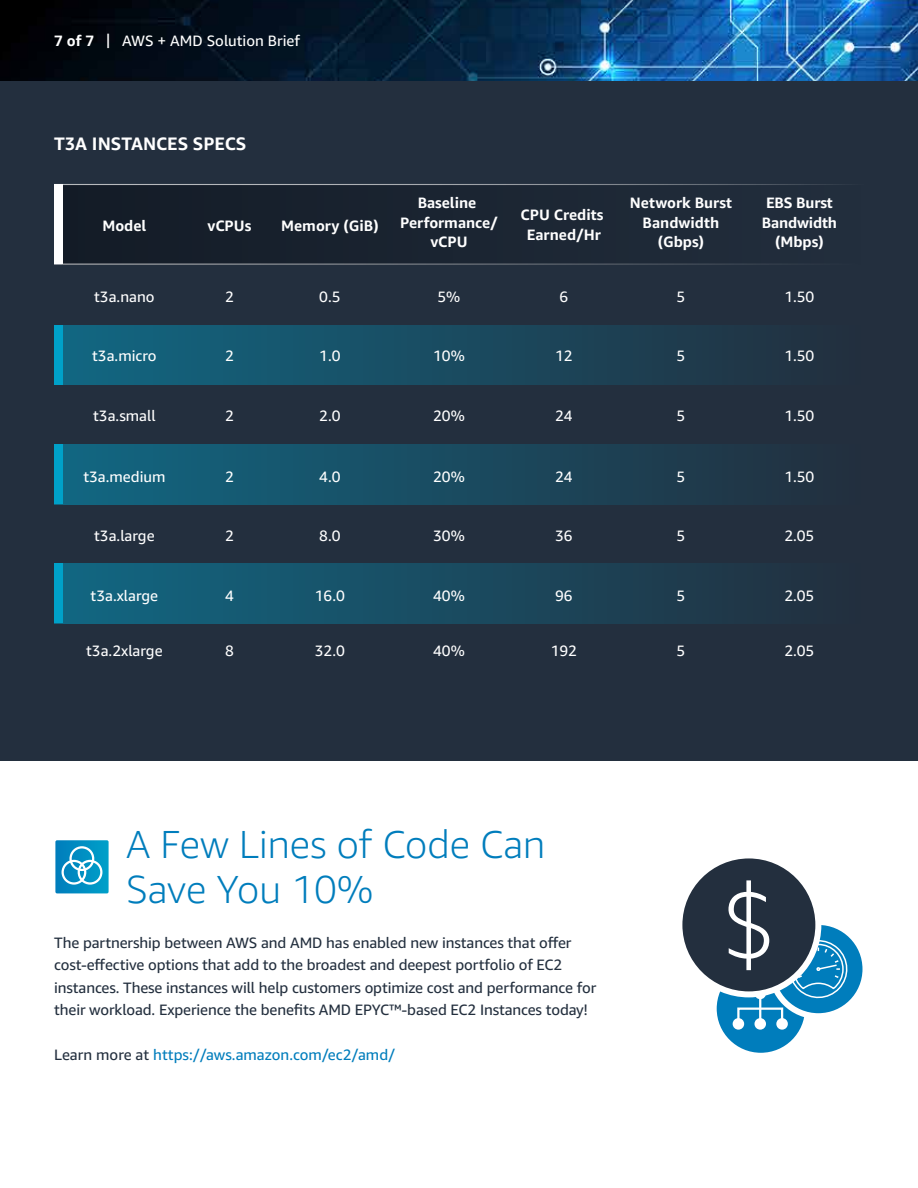
<style>
.page{position:relative;width:918px;height:1188px;background:#fff}
.page>*{position:absolute;margin:0;border:0;box-sizing:border-box;transform-origin:0 0}
.t1{font:300 94.8px "Amazon Ember";color:#fff}
.t2{font:300 39px/45px "Amazon Ember";color:#007dbc}
.t3{font:700 18px "Amazon Ember";color:#fff}
.t4{font:15px/22.5px "Amazon Ember";letter-spacing:-.01em;color:#232f3e}
.t5{font:15px "Amazon Ember";color:#fff}
.t6{font:700 15px/19.5px "Amazon Ember";color:#fff;text-align:center}
.t7{font:15px "Amazon Ember";color:#007dbc}
.s1{font-weight:700}
.s2{color:#232f3e}
</style>
<div class="page">
<svg style="left:55px;top:840px;width:54px;height:53px"></svg>
<div style="left:0;top:81px;width:918px;height:680px;background:#232f3e"></div>
<img style="left:0;top:0;width:918px;height:81px">
<svg style="left:714px;top:962px;width:94px;height:94px;fill:#007dbc"></svg>
<div style="left:711px;top:959px;width:100px;height:100px;border:6px solid #fff;border-radius:50%"></div>
<div style="left:754px;top:988px;width:12px;height:11px;border:2px solid #fff;border-radius:50%"></div>
<div style="left:756px;top:1019px;width:9px;height:10px;background:#fff;border-radius:50%"></div>
<div style="left:754px;top:1018px;width:12px;height:12px;border:2px solid #fff;border-radius:50%"></div>
<div style="left:777px;top:1019px;width:10px;height:10px;background:#fff;border-radius:50%"></div>
<div style="left:776px;top:1018px;width:12px;height:12px;border:2px solid #fff;border-radius:50%"></div>
<div style="left:734px;top:1019px;width:9px;height:10px;background:#fff;border-radius:50%"></div>
<div style="left:733px;top:1018px;width:11px;height:12px;border:2px solid #fff;border-radius:50%"></div>
<div style="left:737px;top:1008px;width:46px;height:12px;border:2px solid #fff"></div>
<hr style="left:759px;top:998px;width:2px;height:21px;background:#fff">
<svg style="left:771px;top:922px;width:95px;height:94px;fill:#007dbc"></svg>
<div style="left:768px;top:919px;width:100px;height:100px;border:6px solid #fff;border-radius:50%"></div>
<svg style="left:785px;top:936px;width:66px;height:64px"></svg>
<div style="left:679px;top:855px;width:139px;height:139px;background:#232f3e;border-radius:50%"></div>
<div style="left:676px;top:852px;width:145px;height:145px;border:6px solid #fff;border-radius:50%"></div>
<div style="left:69px;top:846px;width:25px;height:25px;border:2px solid #fff;border-radius:50%"></div>
<div style="left:62px;top:860px;width:24px;height:25px;border:2px solid #fff;border-radius:50%"></div>
<div style="left:78px;top:860px;width:24px;height:25px;border:2px solid #fff;border-radius:50%"></div>
<div style="left:62px;top:184px;width:802px;height:80px;background:#1b2532"></div>
<div style="left:54px;top:445px;width:810px;height:59px;background:linear-gradient(to right,#116883,#232e3d)"></div>
<div style="left:54px;top:325px;width:810px;height:60px;background:linear-gradient(to right,#116883,#232e3d)"></div>
<div style="left:54px;top:564px;width:810px;height:59px;background:linear-gradient(to right,#116883,#232e3d)"></div>
<div style="left:54px;top:325px;width:8px;height:60px;background:#00a1c9"></div>
<div style="left:54px;top:184px;width:8px;height:80px;background:#fff"></div>
<div style="left:54px;top:445px;width:8px;height:59px;background:#00a1c9"></div>
<div style="left:54px;top:564px;width:8px;height:59px;background:#00a1c9"></div>
<hr style="left:54px;top:184px;width:810px;height:1px;background:#fff">
<hr style="left:54px;top:264px;width:810px;height:1px;background:#fff">
<p class="t5" style="left:54px;top:32px;width:247px"><span class="s1">7 of 7</span> | AWS + AMD Solution Brief</p>
<p class="t3" style="left:54px;top:132px;width:194px">T3A INSTANCES SPECS</p>
<p class="t6" style="left:102px;top:216px;width:46px">Model</p>
<p class="t6" style="left:400px;top:193px;width:99px">Baseline<br>Performance/ vCPU</p>
<p class="t6" style="left:630px;top:193px;width:104px">Network Burst<br>Bandwidth (Gbps)</p>
<p class="t6" style="left:207px;top:216px;width:46px">vCPUs</p>
<p class="t6" style="left:281px;top:216px;width:99px">Memory (GiB)</p>
<p class="t6" style="left:521px;top:205px;width:84px">CPU Credits<br>Earned/Hr</p>
<p class="t6" style="left:762px;top:193px;width:77px">EBS Burst<br>Bandwidth (Mbps)</p>
<p class="t5" style="left:94px;top:288px;width:62px">t3a.nano</p>
<p class="t5" style="left:225px;top:288px;width:10px">2</p>
<p class="t5" style="left:319px;top:288px;width:23px">0.5</p>
<p class="t5" style="left:438px;top:288px;width:24px">5%</p>
<p class="t5" style="left:560px;top:288px;width:10px">6</p>
<p class="t5" style="left:677px;top:288px;width:10px">5</p>
<p class="t5" style="left:784px;top:288px;width:32px">1.50</p>
<p class="t5" style="left:92px;top:346px;width:66px">t3a.micro</p>
<p class="t5" style="left:225px;top:346px;width:10px">2</p>
<p class="t5" style="left:319px;top:346px;width:23px">1.0</p>
<p class="t5" style="left:433px;top:346px;width:33px">10%</p>
<p class="t5" style="left:555px;top:346px;width:19px">12</p>
<p class="t5" style="left:677px;top:346px;width:10px">5</p>
<p class="t5" style="left:784px;top:346px;width:32px">1.50</p>
<p class="t5" style="left:93px;top:406px;width:64px">t3a.small</p>
<p class="t5" style="left:225px;top:406px;width:10px">2</p>
<p class="t5" style="left:319px;top:406px;width:23px">2.0</p>
<p class="t5" style="left:433px;top:406px;width:33px">20%</p>
<p class="t5" style="left:555px;top:406px;width:19px">24</p>
<p class="t5" style="left:677px;top:406px;width:10px">5</p>
<p class="t5" style="left:784px;top:406px;width:32px">1.50</p>
<p class="t5" style="left:83px;top:468px;width:84px">t3a.medium</p>
<p class="t5" style="left:225px;top:468px;width:10px">2</p>
<p class="t5" style="left:319px;top:468px;width:23px">4.0</p>
<p class="t5" style="left:433px;top:468px;width:33px">20%</p>
<p class="t5" style="left:555px;top:468px;width:19px">24</p>
<p class="t5" style="left:677px;top:468px;width:10px">5</p>
<p class="t5" style="left:784px;top:468px;width:32px">1.50</p>
<p class="t5" style="left:94px;top:526px;width:62px">t3a.large</p>
<p class="t5" style="left:225px;top:526px;width:10px">2</p>
<p class="t5" style="left:319px;top:526px;width:23px">8.0</p>
<p class="t5" style="left:433px;top:526px;width:33px">30%</p>
<p class="t5" style="left:555px;top:526px;width:19px">36</p>
<p class="t5" style="left:677px;top:526px;width:10px">5</p>
<p class="t5" style="left:784px;top:526px;width:32px">2.05</p>
<p class="t5" style="left:91px;top:586px;width:69px">t3a.xlarge</p>
<p class="t5" style="left:225px;top:586px;width:10px">4</p>
<p class="t5" style="left:315px;top:586px;width:32px">16.0</p>
<p class="t5" style="left:433px;top:586px;width:33px">40%</p>
<p class="t5" style="left:555px;top:586px;width:19px">96</p>
<p class="t5" style="left:677px;top:586px;width:10px">5</p>
<p class="t5" style="left:784px;top:586px;width:32px">2.05</p>
<p class="t5" style="left:86px;top:642px;width:78px">t3a.2xlarge</p>
<p class="t5" style="left:225px;top:642px;width:10px">8</p>
<p class="t5" style="left:315px;top:642px;width:32px">32.0</p>
<p class="t5" style="left:433px;top:642px;width:33px">40%</p>
<p class="t5" style="left:551px;top:642px;width:28px">192</p>
<p class="t5" style="left:677px;top:642px;width:10px">5</p>
<p class="t5" style="left:784px;top:642px;width:32px">2.05</p>
<h2 class="t2" style="left:126px;top:822px;width:421px">A Few Lines of Code Can<br>Save You 10%</h2>
<p class="t4" style="left:54px;top:931px;width:544px">The partnership between AWS and AMD has enabled new instances that offer cost-effective options that add to the broadest and deepest portfolio of EC2 instances. These instances will help customers optimize cost and performance for their workload. Experience the benefits AMD EPYC™-based EC2 Instances today!</p>
<p class="t7" style="left:54px;top:1046px;width:343px"><span class="s2">Learn more at</span> https://aws.amazon.com/ec2/amd/</p>
<h1 class="t1" style="left:721px;top:866px;width:57px">$</h1>
</div>
